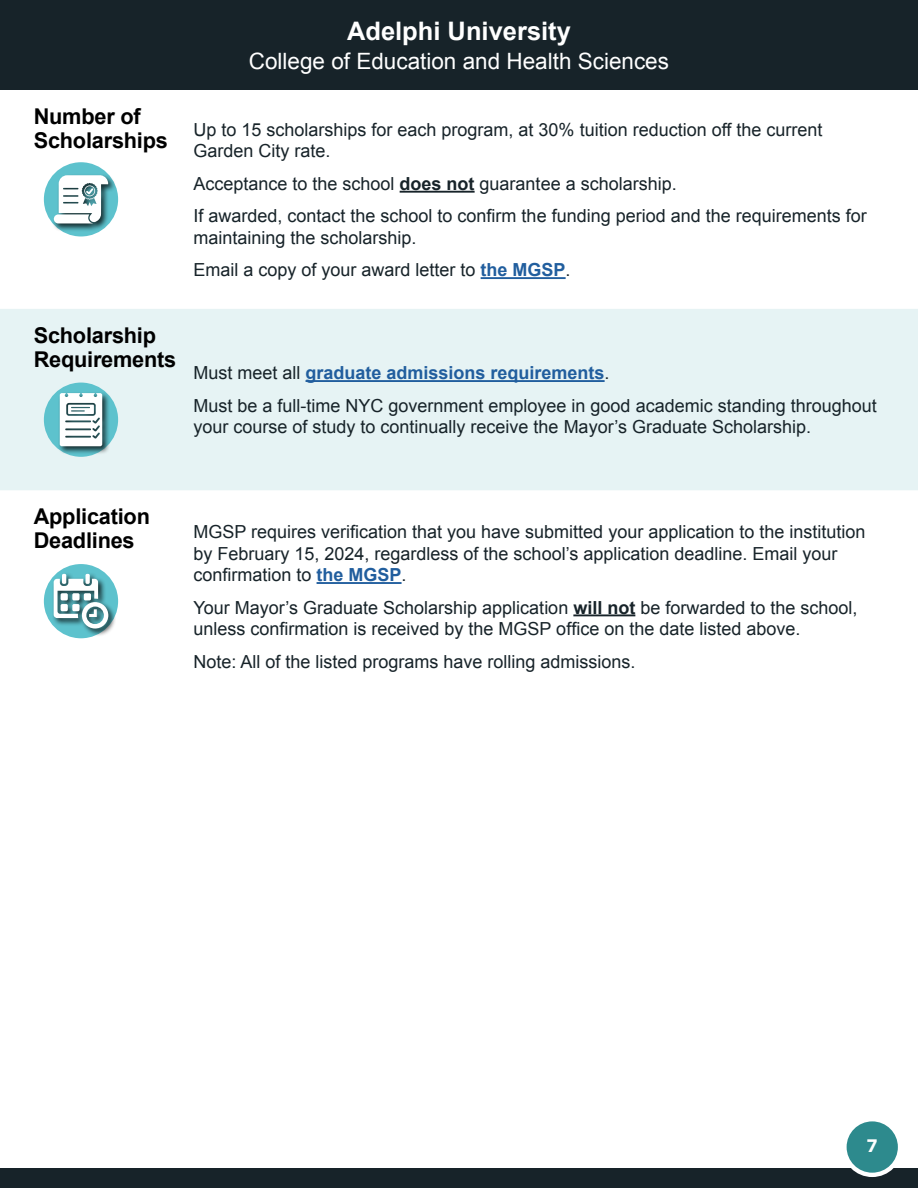
<style>
.page{position:relative;width:918px;height:1188px;background:#fff}
.page>*{position:absolute;margin:0;border:0;box-sizing:border-box;transform-origin:0 0}
.School_H1{font:700 25.5px "Arial";color:#fff}
.Division{font:22.5px "Arial";color:#fff}
.Body_Title_1_H2{font:700 21.75px/24px "Arial";letter-spacing:-.01em;color:#000}
.table_body{font:18px/21.6px "Arial";color:#172329}
.table_body-2{font:700 18px "Arial";color:#215e9e}
.t1{font:900 18px "Avenir";color:#fff}
.s1{font-weight:700}
.s2{font-weight:700;color:#215e9e}
.s3{font-weight:400;color:#172329}
</style>
<div class="page">
<div style="left:0;top:1169px;width:918px;height:19px;background:#172329"></div>
<div style="left:0;top:0;width:918px;height:90px;background:#172329"></div>
<div style="left:0;top:309px;width:918px;height:181px;background:#e6f3f4"></div>
<hr style="left:400px;top:191px;width:75px;height:2px;background:#172329">
<hr style="left:481px;top:277px;width:85px;height:2px;background:#215e9e">
<hr style="left:306px;top:380px;width:299px;height:2px;background:#215e9e">
<hr style="left:317px;top:582px;width:85px;height:2px;background:#215e9e">
<hr style="left:573px;top:614px;width:62px;height:2px;background:#172329">
<div style="left:44px;top:162px;width:74px;height:74px;background:#5dc2cd;border-radius:50%"></div>
<div style="left:52px;top:173px;width:64px;height:59px;background:#000;opacity:.75"></div>
<svg style="left:54px;top:175px;width:54px;height:48px;background:#bed5d7"></svg>
<div style="left:44px;top:383px;width:74px;height:74px;background:#5dc2cd;border-radius:50%"></div>
<div style="left:58px;top:391px;width:53px;height:64px;background:#000;opacity:.75"></div>
<svg style="left:60px;top:393px;width:42px;height:53px;background:#d8e0e1"></svg>
<div style="left:44px;top:564px;width:74px;height:74px;background:#5dc2cd;border-radius:50%"></div>
<div style="left:52px;top:572px;width:64px;height:65px;background:#000;opacity:.75"></div>
<svg style="left:54px;top:574px;width:54px;height:55px;background:#8db9be"></svg>
<div style="left:61px;top:593px;width:7px;height:7px;background:#fff;border-radius:2px"></div>
<div style="left:72px;top:593px;width:8px;height:7px;background:#fff;border-radius:2px"></div>
<div style="left:61px;top:604px;width:7px;height:7px;background:#fff;border-radius:2px"></div>
<div style="left:72px;top:604px;width:8px;height:7px;background:#fff;border-radius:2px"></div>
<div style="left:84px;top:593px;width:7px;height:7px;background:#fff;border-radius:2px"></div>
<div style="left:842px;top:1117px;width:60px;height:60px;background:#fff;border-radius:50%"></div>
<div style="left:847px;top:1121px;width:51px;height:52px;background:#2d8a8d;border-radius:50%"></div>
<h2 class="Body_Title_1_H2" style="left:34px;top:105px;width:136px">Number of<br>Scholarships</h2>
<h1 class="School_H1" style="left:347px;top:14px;width:225px">Adelphi University</h1>
<p class="Division" style="left:249px;top:46px;width:422px">College of Education and Health Sciences</p>
<p class="table_body" style="left:194px;top:119px;width:631px">Up to 15 scholarships for each program, at 30% tuition reduction off the current<br>Garden City rate.</p>
<p class="table_body" style="left:194px;top:173px;width:485px">Acceptance to the school <span class="s1">does not</span> guarantee a scholarship.</p>
<p class="table_body" style="left:194px;top:205px;width:675px">If awarded, contact the school to confirm the funding period and the requirements for maintaining the scholarship.</p>
<p class="table_body" style="left:194px;top:259px;width:379px">Email a copy of your award letter to <span class="s2">the MGSP</span>.</p>
<h2 class="Body_Title_1_H2" style="left:34px;top:324px;width:144px">Scholarship<br>Requirements</h2>
<p class="table_body-2" style="left:194px;top:361px;width:418px"><span class="s3">Must meet all</span> graduate admissions requirements<span class="s3">.</span></p>
<p class="table_body" style="left:194px;top:395px;width:685px">Must be a full-time NYC government employee in good academic standing throughout your course of study to continually receive the Mayor’s Graduate Scholarship.</p>
<h2 class="Body_Title_1_H2" style="left:34px;top:505px;width:118px">Application<br>Deadlines</h2>
<p class="table_body" style="left:194px;top:521px;width:673px">MGSP requires verification that you have submitted your application to the institution by February 15, 2024, regardless of the school’s application deadline. Email your confirmation to <span class="s2">the MGSP</span>.</p>
<p class="table_body" style="left:194px;top:597px;width:665px">Your Mayor’s Graduate Scholarship application <span class="s1">will not</span> be forwarded to the school, unless confirmation is received by the MGSP office on the date listed above.</p>
<p class="table_body" style="left:194px;top:651px;width:444px">Note: All of the listed programs have rolling admissions.</p>
<p class="t1" style="left:867px;top:1130px;width:12px">7</p>
</div>
